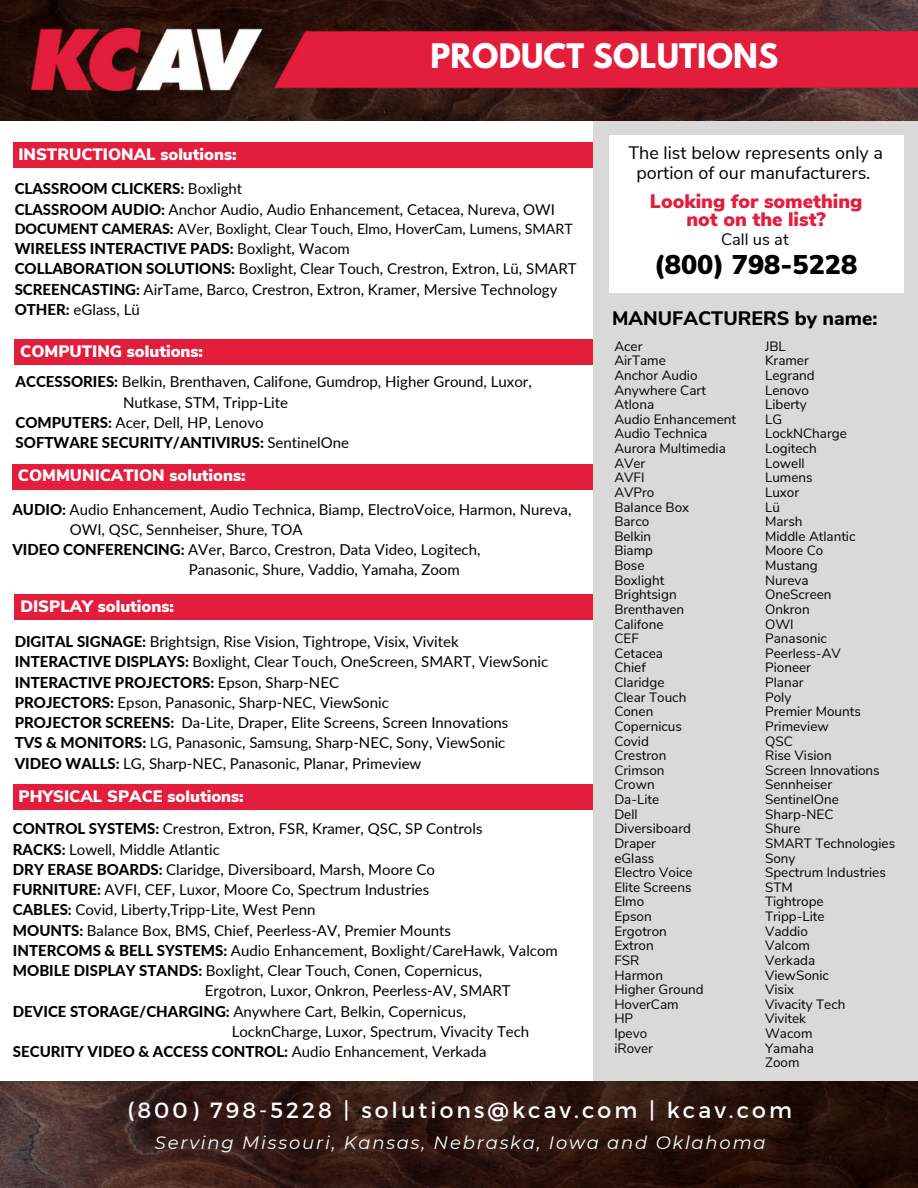
<style>
.page{position:relative;width:918px;height:1188px;background:#fff}
.page>*{position:absolute;margin:0;border:0;box-sizing:border-box;transform-origin:0 0}
.t1{font:700 30px "League Spartan";letter-spacing:.005em;color:#fff}
.t2{font:900 27px "Nunito Sans";color:#000}
.t3{font:22.05px "Montserrat";letter-spacing:.14em;color:#fff}
.t4{font:900 19.5px/18px "Nunito Sans";color:#e31e3c;text-align:center}
.t5{font:800 19.5px "Nunito Sans";color:#000}
.t6{font:18px/20.2px "Nunito Sans";color:#000;text-align:center}
.t7{font:italic 18px "Montserrat";letter-spacing:.1em;color:#fff}
.t8{font:900 16.5px "Nunito Sans";color:#fff}
.t9{font:16.5px "Nunito Sans";color:#000}
.t10{font:15px/20.2px "Lato";color:#000}
.t11{font:800 15px "Lato";color:#000}
.t12{font:14.25px "Lato";color:#000}
.t13{font:13.5px/14.7px "Nunito Sans";color:#000}
.s1{font-weight:800}
.s2{font-weight:400}
</style>
<div class="page">
<div style="left:13px;top:142px;width:580px;height:26px;background:#e31e3c"></div>
<div style="left:15px;top:339px;width:580px;height:26px;background:#e31e3c"></div>
<div style="left:12px;top:464px;width:581px;height:26px;background:#e31e3c"></div>
<div style="left:15px;top:594px;width:596px;height:26px;background:#e31e3c"></div>
<div style="left:13px;top:784px;width:592px;height:26px;background:#e31e3c"></div>
<div style="left:594px;top:109px;width:324px;height:980px;background:#d9d9d9"></div>
<img style="left:0;top:0;width:918px;height:120px">
<img style="left:0;top:1082px;width:918px;height:106px">
<img style="left:31px;top:28px;width:887px;height:62px">
<div style="left:609px;top:135px;width:295px;height:157px;background:#fff"></div>
<h1 class="t1" style="left:431px;top:41px;width:349px">PRODUCT SOLUTIONS</h1>
<p class="t8" style="left:18px;top:144px;width:220px">INSTRUCTIONAL solutions:</p>
<p class="t10" style="left:15px;top:179px;width:542px"><span class="s1">CLASSROOM CLICKERS:</span> Boxlight<br><span class="s1">CLASSROOM AUDIO:</span> Anchor Audio, Audio Enhancement, Cetacea, Nureva, OWI</p>
<p class="t12" style="left:15px;top:220px;width:560px"><span class="s1">DOCUMENT CAMERAS:</span> AVer, Boxlight, Clear Touch, Elmo, HoverCam, Lumens, SMART</p>
<p class="t10" style="left:15px;top:238px;width:563px"><span class="s1">WIRELESS INTERACTIVE PADS:</span> Boxlight, Wacom<br><span class="s1">COLLABORATION SOLUTIONS:</span> Boxlight, Clear Touch, Crestron, Extron, Lü, SMART <span class="s1">SCREENCASTING:</span> AirTame, Barco, Crestron, Extron, Kramer, Mersive Technology <span class="s1">OTHER:</span> eGlass, Lü</p>
<p class="t6" style="left:628px;top:143px;width:256px">The list below represents only a portion of our manufacturers.</p>
<h3 class="t4" style="left:650px;top:192px;width:214px">Looking for something not on the list?</h3>
<p class="t9" style="left:721px;top:229px;width:69px">Call us at</p>
<h2 class="t2" style="left:654px;top:247px;width:205px">(800) 798-5228</h2>
<h3 class="t5" style="left:612px;top:305px;width:267px">MANUFACTURERS by name:</h3>
<p class="t13" style="left:614px;top:339px;width:123px">Acer<br>AirTame<br>Anchor Audio<br>Anywhere Cart<br>Atlona<br>Audio Enhancement<br>Audio Technica<br>Aurora Multimedia<br>AVer<br>AVFI<br>AVPro<br>Balance Box<br>Barco<br>Belkin<br>Biamp<br>Bose<br>Boxlight<br>Brightsign<br>Brenthaven<br>Califone<br>CEF<br>Cetacea<br>Chief<br>Claridge<br>Clear Touch<br>Conen<br>Copernicus<br>Covid<br>Crestron<br>Crimson<br>Crown<br>Da-Lite<br>Dell<br>Diversiboard<br>Draper<br>eGlass<br>Electro Voice<br>Elite Screens<br>Elmo<br>Epson<br>Ergotron<br>Extron<br>FSR<br>Harmon<br>Higher Ground<br>HoverCam<br>HP<br>Ipevo<br>iRover</p>
<p class="t13" style="left:765px;top:339px;width:132px">JBL<br>Kramer<br>Legrand<br>Lenovo<br>Liberty<br>LG<br>LockNCharge<br>Logitech<br>Lowell<br>Lumens<br>Luxor<br>Lü<br>Marsh<br>Middle Atlantic<br>Moore Co<br>Mustang<br>Nureva<br>OneScreen<br>Onkron<br>OWI<br>Panasonic<br>Peerless-AV<br>Pioneer<br>Planar<br>Poly<br>Premier Mounts<br>Primeview<br>QSC<br>Rise Vision<br>Screen Innovations<br>Sennheiser<br>SentinelOne<br>Sharp-NEC<br>Shure<br>SMART Technologies<br>Sony<br>Spectrum Industries<br>STM<br>Tightrope<br>Tripp-Lite<br>Vaddio<br>Valcom<br>Verkada<br>ViewSonic<br>Visix<br>Vivacity Tech<br>Vivitek<br>Wacom<br>Yamaha<br>Zoom</p>
<h3 class="t3" style="left:127px;top:1096px;width:666px">(800) 798-5228 | solutions@kcav.com | kcav.com</h3>
<p class="t7" style="left:155px;top:1131px;width:612px">Serving Missouri, Kansas, Nebraska, Iowa and Oklahoma</p>
<p class="t8" style="left:20px;top:340px;width:184px">COMPUTING solutions:</p>
<p class="t10" style="left:16px;top:371px;width:518px"><span class="s1">ACCESSORIES:</span> Belkin, Brenthaven, Califone, Gumdrop, Higher Ground, Luxor,</p>
<p class="t10" style="left:123px;top:392px;width:166px">Nutkase, STM, Tripp-Lite</p>
<p class="t10" style="left:16px;top:412px;width:249px"><span class="s1">COMPUTERS:</span> Acer, Dell, HP, Lenovo</p>
<p class="t11" style="left:16px;top:433px;width:335px">SOFTWARE SECURITY/ANTIVIRUS: <span class="s2">SentinelOne</span></p>
<p class="t8" style="left:18px;top:465px;width:229px">COMMUNICATION solutions:</p>
<p class="t10" style="left:12px;top:499px;width:561px"><span class="s1">AUDIO:</span> Audio Enhancement, Audio Technica, Biamp, ElectroVoice, Harmon, Nureva,</p>
<p class="t10" style="left:70px;top:519px;width:234px">OWI, QSC, Sennheiser, Shure, TOA</p>
<p class="t10" style="left:12px;top:539px;width:470px"><span class="s1">VIDEO CONFERENCING:</span> AVer, Barco, Crestron, Data Video, Logitech,</p>
<p class="t10" style="left:189px;top:559px;width:272px">Panasonic, Shure, Vaddio, Yamaha, Zoom</p>
<p class="t8" style="left:20px;top:595px;width:155px">DISPLAY solutions:</p>
<p class="t10" style="left:15px;top:631px;width:535px"><span class="s1">DIGITAL SIGNAGE:</span> Brightsign, Rise Vision, Tightrope, Visix, Vivitek <span class="s1">INTERACTIVE DISPLAYS:</span> Boxlight, Clear Touch, OneScreen, SMART, ViewSonic <span class="s1">INTERACTIVE PROJECTORS:</span> Epson, Sharp-NEC<br><span class="s1">PROJECTORS:</span> Epson, Panasonic, Sharp-NEC, ViewSonic<br><span class="s1">PROJECTOR SCREENS:</span> Da-Lite, Draper, Elite Screens, Screen Innovations<br><span class="s1">TVS &amp; MONITORS:</span> LG, Panasonic, Samsung, Sharp-NEC, Sony, ViewSonic <span class="s1">VIDEO WALLS:</span> LG, Sharp-NEC, Panasonic, Planar, Primeview</p>
<p class="t8" style="left:19px;top:785px;width:227px">PHYSICAL SPACE solutions:</p>
<p class="t10" style="left:13px;top:818px;width:471px"><span class="s1">CONTROL SYSTEMS:</span> Crestron, Extron, FSR, Kramer, QSC, SP Controls</p>
<p class="t10" style="left:13px;top:839px;width:209px"><span class="s1">RACKS:</span> Lowell, Middle Atlantic</p>
<p class="t10" style="left:13px;top:859px;width:424px"><span class="s1">DRY ERASE BOARDS:</span> Claridge, Diversiboard, Marsh, Moore Co</p>
<p class="t10" style="left:13px;top:879px;width:418px"><span class="s1">FURNITURE:</span> AVFI, CEF, Luxor, Moore Co, Spectrum Industries</p>
<p class="t10" style="left:13px;top:899px;width:304px"><span class="s1">CABLES:</span> Covid, Liberty,Tripp-Lite, West Penn</p>
<p class="t10" style="left:13px;top:920px;width:440px"><span class="s1">MOUNTS:</span> Balance Box, BMS, Chief, Peerless-AV, Premier Mounts</p>
<p class="t10" style="left:13px;top:940px;width:546px"><span class="s1">INTERCOMS &amp; BELL SYSTEMS:</span> Audio Enhancement, Boxlight/CareHawk, Valcom</p>
<p class="t10" style="left:13px;top:960px;width:471px"><span class="s1">MOBILE DISPLAY STANDS:</span> Boxlight, Clear Touch, Conen, Copernicus,</p>
<p class="t10" style="left:205px;top:980px;width:307px">Ergotron, Luxor, Onkron, Peerless-AV, SMART</p>
<p class="t10" style="left:13px;top:1001px;width:455px"><span class="s1">DEVICE STORAGE/CHARGING:</span> Anywhere Cart, Belkin, Copernicus,</p>
<p class="t10" style="left:232px;top:1021px;width:299px">LocknCharge, Luxor, Spectrum, Vivacity Tech</p>
<p class="t11" style="left:13px;top:1042px;width:475px">SECURITY VIDEO &amp; ACCESS CONTROL: <span class="s2">Audio Enhancement, Verkada</span></p>
</div>
